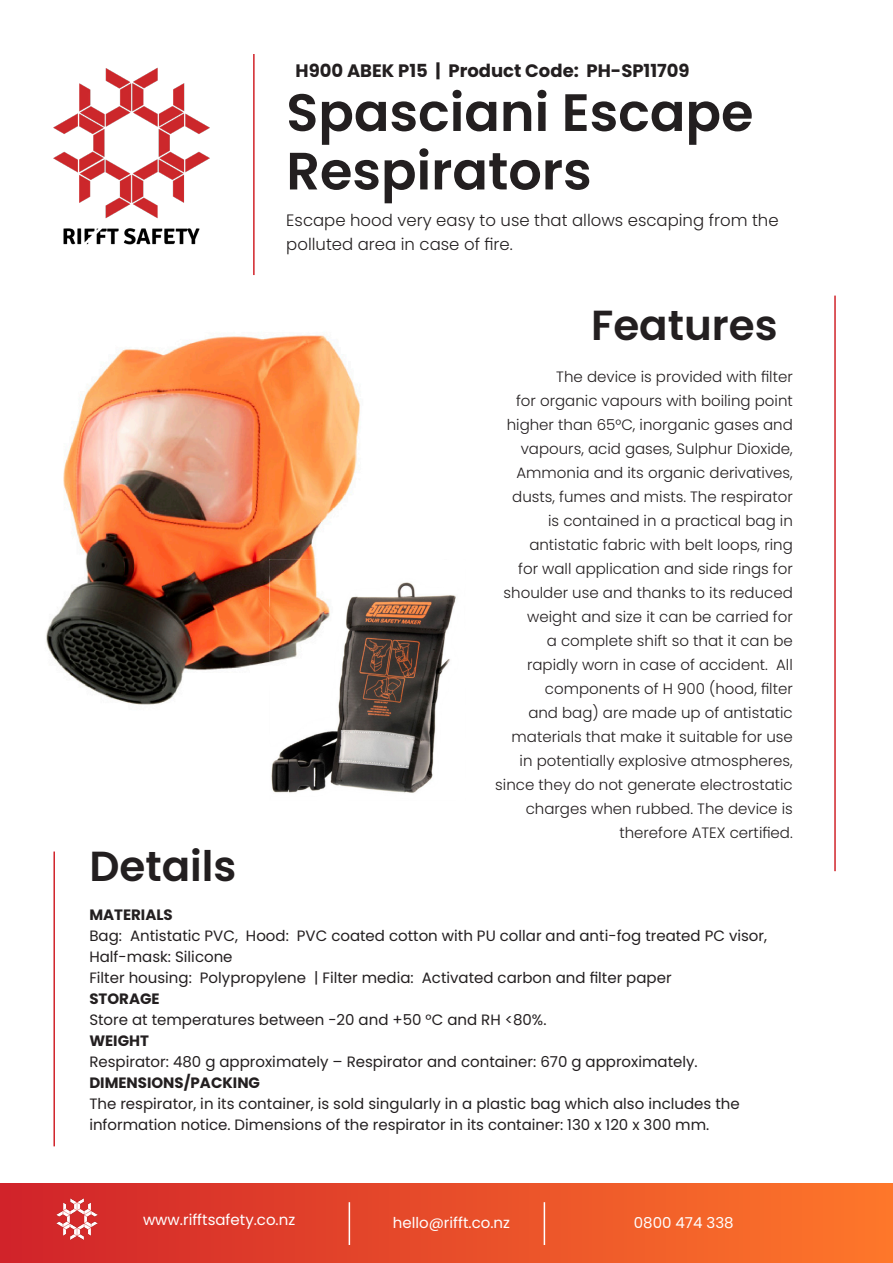
<style>
.page{position:relative;width:893px;height:1263px;background:#fff}
.page>*{position:absolute;margin:0;border:0;box-sizing:border-box;transform-origin:0 0}
.t1{font:600 52.5px/58.5px "Poppins";color:#231f20}
.t2{font:600 42px "Poppins";color:#231f20}
.t3{font:700 18px "Poppins";color:#231f20}
.t4{font:300 16.5px "Poppins";color:#231f20}
.t5{font:300 15px/24px "Poppins";color:#231f20;text-align:right}
.t6{font:15px/21px "Poppins";color:#231f20}
.t7{font:15px "Poppins";color:#fff}
.t8{font:700 15px "Poppins";color:#231f20}
</style>
<div class="page">
<img style="left:53px;top:67px;width:157px;height:178px">
<hr style="left:253px;top:54px;width:2px;height:221px;background:#d1232a">
<hr style="left:53px;top:851px;width:2px;height:295px;background:#d1232a">
<hr style="left:834px;top:296px;width:2px;height:575px;background:#d1232a">
<div style="left:0;top:1183px;width:893px;height:80px;background:linear-gradient(to right,#d0232a,#fe772a)"></div>
<img style="left:57px;top:1197px;width:40px;height:43px">
<hr style="left:349px;top:1202px;width:1px;height:43px;background:#fff">
<hr style="left:544px;top:1202px;width:1px;height:43px;background:#fff">
<img style="left:46px;top:335px;width:314px;height:370px">
<img style="left:270px;top:559px;width:186px;height:234px">
<p class="t3" style="left:295px;top:60px;width:396px">H900 ABEK P15 | Product Code: PH-SP11709</p>
<p class="t1" style="left:286px;top:84px;width:469px">Spasciani Escape<br>Respirators</p>
<p class="t4" style="left:286px;top:210px;width:494px">Escape hood very easy to use that allows escaping from the</p>
<p class="t4" style="left:286px;top:234px;width:228px">polluted area in case of fire.</p>
<p class="t2" style="left:591px;top:301px;width:188px">Features</p>
<p class="t5" style="left:556px;top:365px;width:238px">The device is provided with filter</p>
<p class="t5" style="left:495px;top:389px;width:299px">for organic vapours with boiling point higher than 65°C, inorganic gases and vapours, acid gases, Sulphur Dioxide, Ammonia and its organic derivatives, dusts, fumes and mists. The respirator<br>is contained in a practical bag in antistatic fabric with belt loops, ring<br>for wall application and side rings for shoulder use and thanks to its reduced weight and size it can be carried for<br>a complete shift so that it can be rapidly worn in case of accident. All components of H 900 (hood, filter<br>and bag) are made up of antistatic materials that make it suitable for use in potentially explosive atmospheres, since they do not generate electrostatic charges when rubbed. The device is therefore ATEX certified.</p>
<p class="t2" style="left:89px;top:842px;width:149px">Details</p>
<p class="t8" style="left:89px;top:906px;width:85px">MATERIALS</p>
<p class="t6" style="left:89px;top:925px;width:679px">Bag: Antistatic PVC, Hood: PVC coated cotton with PU collar and anti-fog treated PC visor,<br>Half-mask: Silicone</p>
<p class="t6" style="left:89px;top:967px;width:584px">Filter housing: Polypropylene | Filter media: Activated carbon and filter paper</p>
<p class="t8" style="left:89px;top:990px;width:72px">STORAGE</p>
<p class="t6" style="left:89px;top:1009px;width:459px">Store at temperatures between -20 and +50 °C and RH &lt;80%.</p>
<p class="t8" style="left:89px;top:1032px;width:61px">WEIGHT</p>
<p class="t6" style="left:89px;top:1051px;width:610px">Respirator: 480 g approximately – Respirator and container: 670 g approximately.</p>
<p class="t8" style="left:89px;top:1074px;width:172px">DIMENSIONS/PACKING</p>
<p class="t6" style="left:89px;top:1093px;width:652px">The respirator, in its container, is sold singularly in a plastic bag which also includes the information notice. Dimensions of the respirator in its container: 130 x 120 x 300 mm.</p>
<p class="t7" style="left:143px;top:1211px;width:154px">www.rifftsafety.co.nz</p>
<p class="t7" style="left:393px;top:1213px;width:119px">hello@rifft.co.nz</p>
<p class="t7" style="left:634px;top:1213px;width:101px">0800 474 338</p>
</div>
